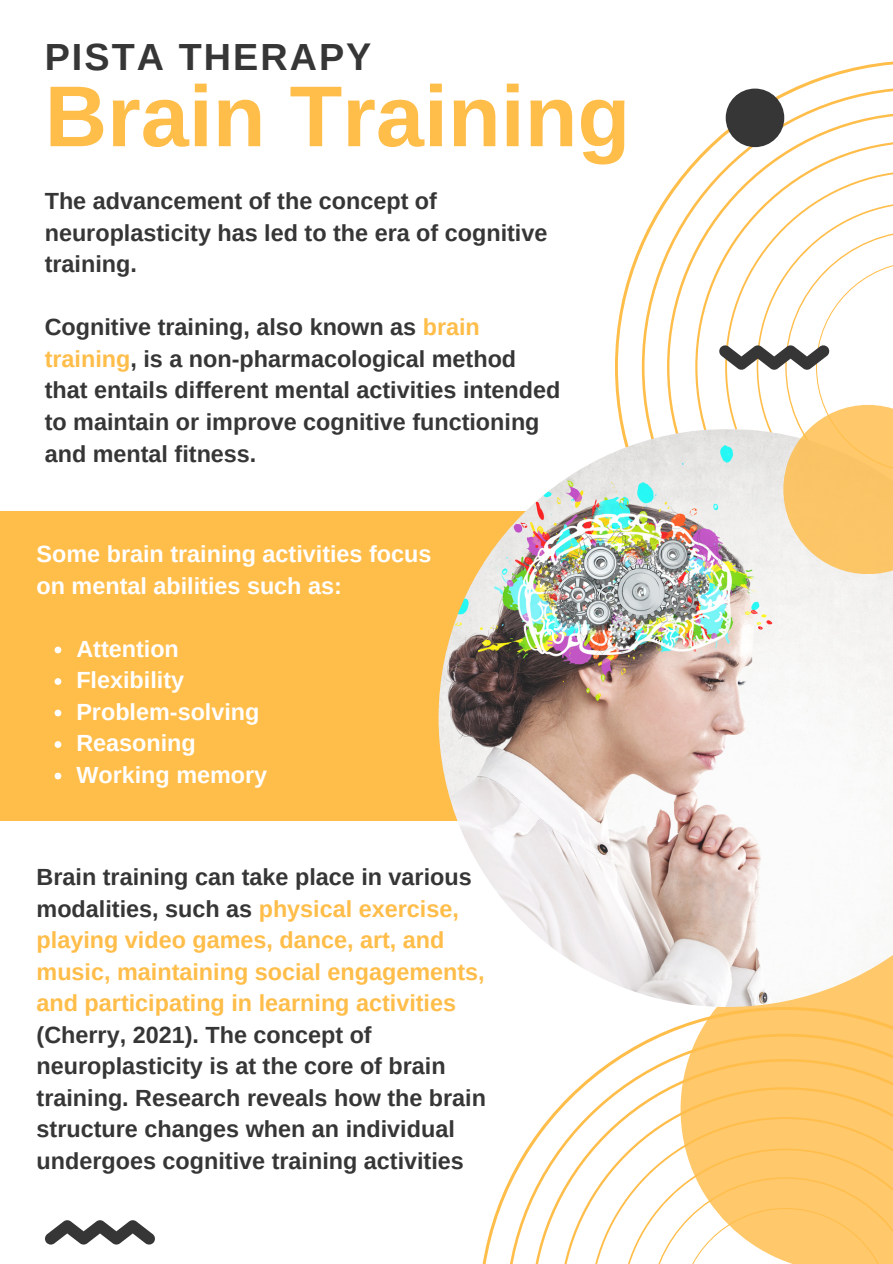
<style>
.page{position:relative;width:893px;height:1264px;background:#fff}
.page>*{position:absolute;margin:0;border:0;box-sizing:border-box;transform-origin:0 0}
.t1{font:700 86.4px "Arimo";color:#ffbd4a}
.t2{font:700 37.8px "Arimo";letter-spacing:.055em;color:#363636}
.t3{font:700 23.4px/31.5px "Arimo";color:#363636}
.t4{font:700 23.4px/31.5px "Arimo";color:#fff}
.s1{color:#ffbd4a}
</style>
<div class="page">
<svg style="left:615px;top:61px;width:277px;height:368px"></svg>
<svg style="left:641px;top:87px;width:251px;height:342px"></svg>
<svg style="left:482px;top:1006px;width:410px;height:257px"></svg>
<svg style="left:505px;top:1033px;width:387px;height:230px;fill:#ffc86a"></svg>
<div style="left:0;top:511px;width:598px;height:309px;background:#ffbd4a"></div>
<img style="left:438px;top:429px;width:454px;height:577px">
<svg style="left:719px;top:202px;width:173px;height:371px"></svg>
<div style="left:725px;top:89px;width:59px;height:58px;background:#363636;border-radius:50%"></div>
<svg style="left:45px;top:1220px;width:110px;height:24px"></svg>
<svg style="left:55px;top:646px;width:6px;height:7px"></svg>
<svg style="left:55px;top:678px;width:6px;height:7px"></svg>
<svg style="left:55px;top:709px;width:6px;height:7px"></svg>
<svg style="left:55px;top:741px;width:6px;height:7px"></svg>
<svg style="left:55px;top:772px;width:6px;height:7px"></svg>
<p class="t2" style="left:45px;top:35px;width:328px">PISTA THERAPY</p>
<p class="t1" style="left:45px;top:68px;width:587px">Brain Training</p>
<p class="t3" style="left:45px;top:185px;width:504px">The advancement of the concept of neuroplasticity has led to the era of cognitive training.</p>
<p class="t3" style="left:45px;top:311px;width:517px">Cognitive training, also known as <span class="s1">brain training</span>, is a non-pharmacological method that entails different mental activities intended to maintain or improve cognitive functioning and mental fitness.</p>
<p class="t4" style="left:37px;top:538px;width:396px">Some brain training activities focus on mental abilities such as:</p>
<p class="t4" style="left:76px;top:633px;width:104px">Attention</p>
<p class="t4" style="left:76px;top:664px;width:109px">Flexibility</p>
<p class="t4" style="left:76px;top:696px;width:185px">Problem-solving</p>
<p class="t4" style="left:76px;top:727px;width:121px">Reasoning</p>
<p class="t4" style="left:76px;top:759px;width:192px">Working memory</p>
<p class="t3" style="left:37px;top:861px;width:451px">Brain training can take place in various modalities, such as <span class="s1">physical exercise, playing video games, dance, art, and music, maintaining social engagements, and participating in learning activities </span>(Cherry, 2021). The concept of neuroplasticity is at the core of brain training. Research reveals how the brain structure changes when an individual undergoes cognitive training activities</p>
</div>
